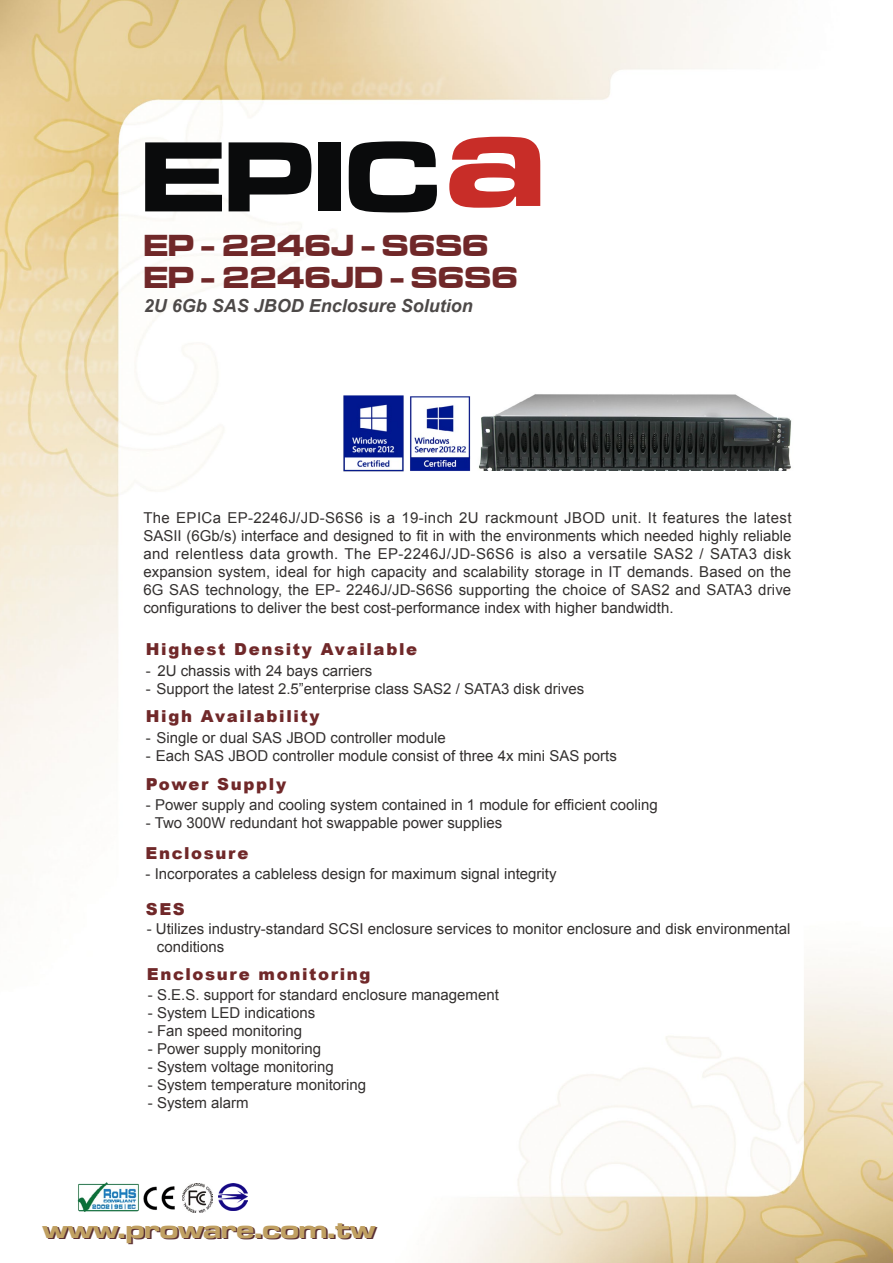
<style>
.page{position:relative;width:893px;height:1263px;background:#fff}
.page>*{position:absolute;margin:0;border:0;box-sizing:border-box;transform-origin:0 0}
.t1{font:103.5px "Microgramma D Bold Exte";color:#0a0b0c}
.t2{font:31.5px "Microgramma D Bold Exte";color:#702829;scale:.96 1}
.t3{font:25.5px "Microgramma D Bold Exte";color:#592f34}
.t4{font:italic 700 18px "Arial";color:#4d4948}
.t5{font:900 16.5px "Arial";letter-spacing:.1em;color:#702829}
.t6{font:15px/18px "Arial";color:#33302f;text-align:justify}
.s1{font-size:142.5px;color:#c82d28}
</style>
<div class="page">
<img style="left:0;top:0;width:893px;height:1263px">
<img style="left:219px;top:1183px;width:28px;height:27px">
<img style="left:144px;top:1185px;width:32px;height:25px">
<img style="left:182px;top:1183px;width:31px;height:29px">
<img style="left:74px;top:1180px;width:70px;height:36px">
<img style="left:485px;top:390px;width:309px;height:80px">
<img style="left:395px;top:381px;width:90px;height:105px">
<img style="left:328px;top:382px;width:90px;height:104px">
<h1 class="t1" style="left:140px;top:107px;width:407px">EPIC<span class="s1">a</span></h1>
<h2 class="t2" style="left:143px;top:224px;width:362px">EP - 2246J - S6S6</h2>
<h2 class="t2" style="left:143px;top:256px;width:392px">EP - 2246JD - S6S6</h2>
<p class="t4" style="left:144px;top:294px;width:331px">2U 6Gb SAS JBOD Enclosure Solution</p>
<p class="t6" style="left:143px;top:509px;width:650px">The EPICa EP-2246J/JD-S6S6 is a 19-inch 2U rackmount JBOD unit. It features the latest SASII (6Gb/s) interface and designed to fit in with the environments which needed highly reliable and relentless data growth. The EP-2246J/JD-S6S6 is also a versatile SAS2 / SATA3 disk expansion system, ideal for high capacity and scalability storage in IT demands. Based on the 6G SAS technology, the EP- 2246J/JD-S6S6 supporting the choice of SAS2 and SATA3 drive configurations to deliver the best cost-performance index with higher bandwidth.</p>
<p class="t5" style="left:146px;top:637px;width:273px">Highest Density Available</p>
<p class="t6" style="left:146px;top:661px;width:228px">- 2U chassis with 24 bays carriers</p>
<p class="t6" style="left:146px;top:679px;width:440px">- Support the latest 2.5”enterprise class SAS2 / SATA3 disk drives</p>
<p class="t5" style="left:146px;top:704px;width:175px">High Availability</p>
<p class="t6" style="left:146px;top:728px;width:301px">- Single or dual SAS JBOD controller module</p>
<p class="t6" style="left:146px;top:746px;width:473px">- Each SAS JBOD controller module consist of three 4x mini SAS ports</p>
<p class="t5" style="left:146px;top:772px;width:142px">Power Supply</p>
<p class="t6" style="left:146px;top:796px;width:513px">- Power supply and cooling system contained in 1 module for efficient cooling</p>
<p class="t6" style="left:146px;top:814px;width:358px">- Two 300W redundant hot swappable power supplies</p>
<p class="t5" style="left:146px;top:841px;width:104px">Enclosure</p>
<p class="t6" style="left:146px;top:865px;width:412px">- Incorporates a cableless design for maximum signal integrity</p>
<p class="t5" style="left:146px;top:897px;width:41px">SES</p>
<p class="t6" style="left:157px;top:920px;width:635px;text-indent:-10px">- Utilizes industry-standard SCSI enclosure services to monitor enclosure and disk environmental conditions</p>
<p class="t5" style="left:147px;top:962px;width:225px">Enclosure monitoring</p>
<p class="t6" style="left:148px;top:986px;width:352px">- S.E.S. support for standard enclosure management</p>
<p class="t6" style="left:148px;top:1004px;width:169px">- System LED indications</p>
<p class="t6" style="left:148px;top:1022px;width:156px">- Fan speed monitoring</p>
<p class="t6" style="left:148px;top:1040px;width:175px">- Power supply monitoring</p>
<p class="t6" style="left:148px;top:1058px;width:187px">- System voltage monitoring</p>
<p class="t6" style="left:148px;top:1076px;width:220px">- System temperature monitoring</p>
<p class="t6" style="left:148px;top:1094px;width:102px">- System alarm</p>
<h3 class="t3" style="left:44px;top:1213px;width:335px">www.proware.com.tw</h3>
</div>
